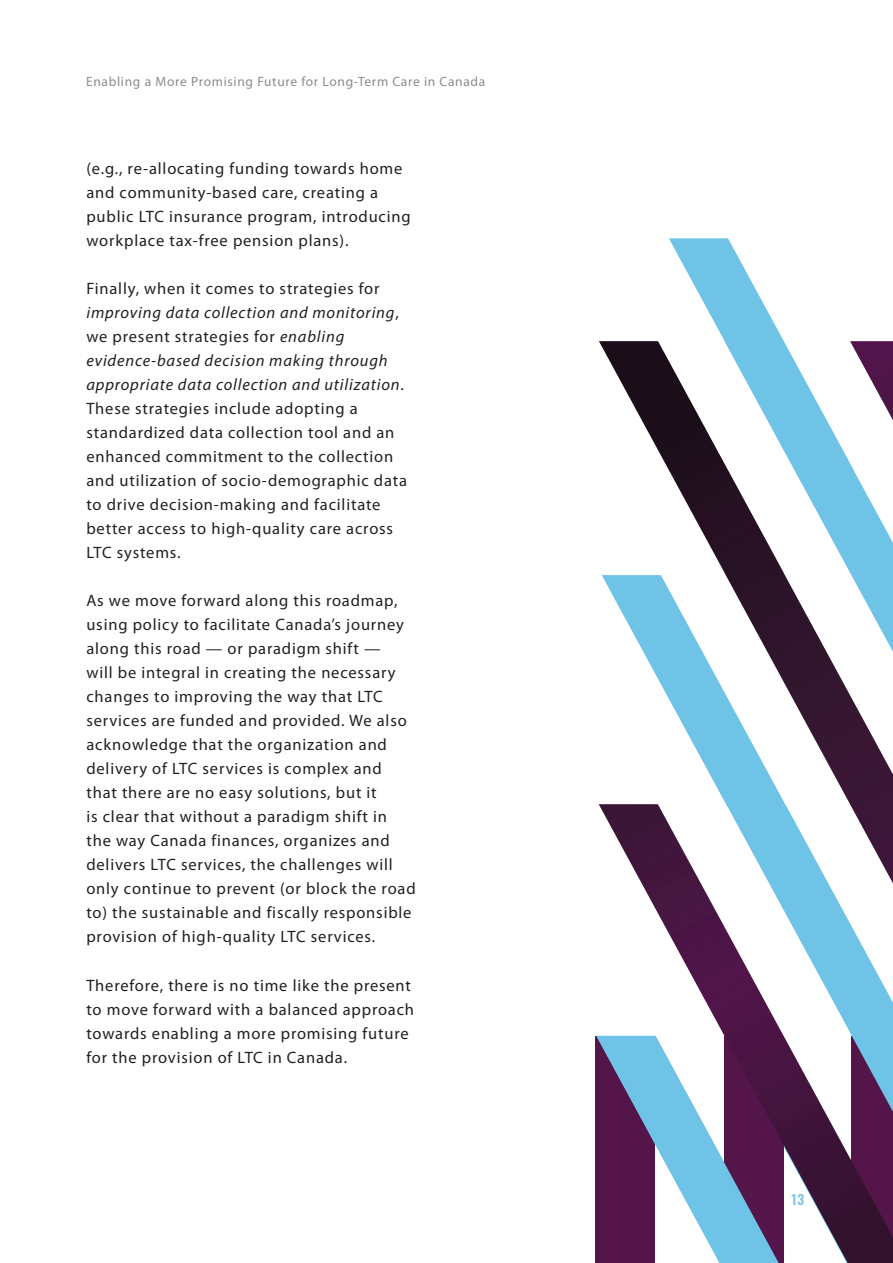
<style>
.page{position:relative;width:893px;height:1263px;background:#fff}
.page>*{position:absolute;margin:0;border:0;box-sizing:border-box;transform-origin:0 0}
.Body_Text{font:16.5px/24px "Myriad Pro";letter-spacing:.05em;color:#231f20}
.t1{font:13.5px "Myriad Pro";letter-spacing:.05em;color:#8c8c8c}
.t2{font:500 13.5px "Oswald";color:#73c2e3}
.s1{font-style:italic}
</style>
<div class="page">
<svg style="left:599px;top:1035px;width:294px;height:228px"></svg>
<svg style="left:602px;top:883px;width:291px;height:229px"></svg>
<svg style="left:669px;top:238px;width:115px;height:103px;fill:#76c6e7"></svg>
<svg style="left:599px;top:341px;width:294px;height:542px"></svg>
<p class="t1" style="left:86px;top:73px;width:401px">Enabling a More Promising Future for Long-Term Care in Canada</p>
<p class="Body_Text" style="left:86px;top:157px;width:326px">(e.g., re-allocating funding towards home and community-based care, creating a public LTC insurance program, introducing workplace tax-free pension plans).</p>
<p class="Body_Text" style="left:86px;top:277px;width:322px">Finally, when it comes to strategies for <span class="s1">improving data collection and monitoring</span>, we present strategies for <span class="s1">enabling evidence-based decision making through appropriate data collection and utilization</span>.<br>These strategies include adopting a standardized data collection tool and an enhanced commitment to the collection and utilization of socio-demographic data to drive decision-making and facilitate better access to high-quality care across LTC systems.</p>
<p class="Body_Text" style="left:86px;top:589px;width:331px">As we move forward along this roadmap, using policy to facilitate Canada’s journey along this road — or paradigm shift —<br>will be integral in creating the necessary changes to improving the way that LTC services are funded and provided. We also acknowledge that the organization and delivery of LTC services is complex and that there are no easy solutions, but it<br>is clear that without a paradigm shift in the way Canada finances, organizes and delivers LTC services, the challenges will only continue to prevent (or block the road to) the sustainable and fiscally responsible provision of high-quality LTC services.</p>
<p class="Body_Text" style="left:86px;top:973px;width:329px">Therefore, there is no time like the present to move forward with a balanced approach towards enabling a more promising future for the provision of LTC in Canada.</p>
<p class="t2" style="left:791px;top:1192px;width:14px">13</p>
</div>
